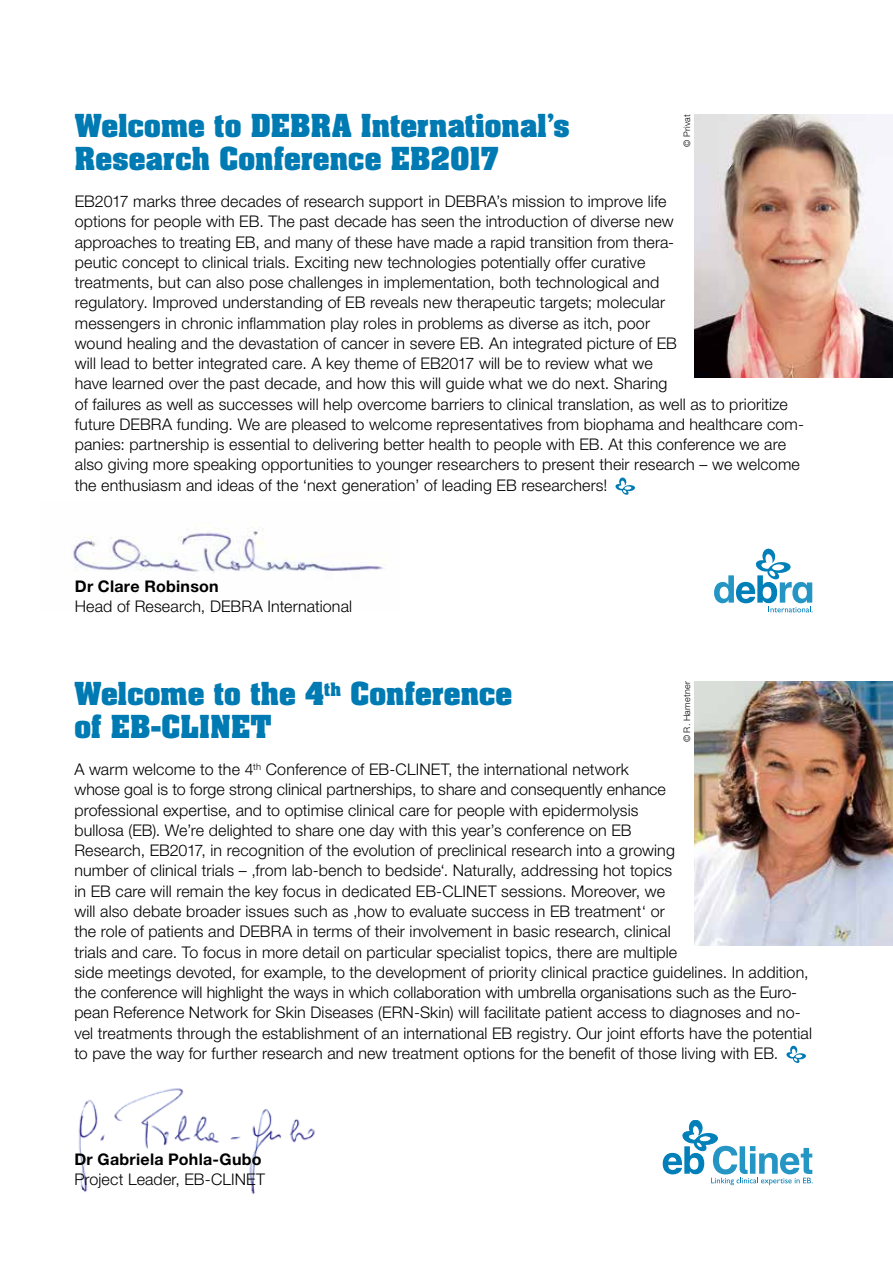
<style>
.page{position:relative;width:893px;height:1263px;background:#fff}
.page>*{position:absolute;margin:0;border:0;box-sizing:border-box;transform-origin:0 0}
.t1{font:700 27px/32.4px "Aachen Std";letter-spacing:.005em;color:#007ab2}
.t2{font:300 16.05px/20.2px "Helvetica Neue LT Pro";letter-spacing:.01em;color:#000}
.t3{font:700 16.05px "Helvetica Neue LT Pro";letter-spacing:.015em;color:#000}
.t4{font:300 9px "Helvetica Neue LT Pro";letter-spacing:.03em;color:#000}
</style>
<div class="page">
<img style="left:73px;top:527px;width:313px;height:46px">
<img style="left:78px;top:1088px;width:237px;height:107px">
<svg style="left:615px;top:477px;width:20px;height:18px"></svg>
<img style="left:694px;top:114px;width:199px;height:264px">
<img style="left:694px;top:681px;width:199px;height:264px">
<svg style="left:663px;top:1120px;width:150px;height:65px"></svg>
<svg style="left:714px;top:549px;width:99px;height:63px"></svg>
<svg style="left:786px;top:1045px;width:20px;height:18px"></svg>
<h1 class="t1" style="left:75px;top:110px;width:496px">Welcome to DEBRA International’s<br>Research Conference EB2017</h1>
<p class="t2" style="left:75px;top:191px;width:731px">EB2017 marks three decades of research support in DEBRA’s mission to improve life<br>options for people with EB. The past decade has seen the introduction of diverse new<br>approaches to treating EB, and many of these have made a rapid transition from thera-<br>peutic concept to clinical trials. Exciting new technologies potentially offer curative<br>treatments, but can also pose challenges in implementation, both technological and<br>regulatory. Improved understanding of EB reveals new therapeutic targets; molecular<br>messengers in chronic inflammation play roles in problems as diverse as itch, poor<br>wound healing and the devastation of cancer in severe EB. An integrated picture of EB<br>will lead to better integrated care. A key theme of EB2017 will be to review what we<br>have learned over the past decade, and how this will guide what we do next. Sharing<br>of failures as well as successes will help overcome barriers to clinical translation, as well as to prioritize future DEBRA funding. We are pleased to welcome representatives from biophama and healthcare com&shy;panies: partnership is essential to delivering better health to people with EB. At this conference we are also giving more speaking opportunities to younger researchers to present their research – we welcome the enthusiasm and ideas of the ‘next generation’ of leading EB researchers!</p>
<p class="t4" style="left:681px;top:147px;width:34px;rotate:-90deg">© Privat</p>
<p class="t3" style="left:75px;top:576px;width:145px">Dr Clare Robinson</p>
<p class="t2" style="left:75px;top:596px;width:279px">Head of Research, DEBRA International</p>
<p class="t4" style="left:681px;top:742px;width:63px;rotate:-90deg">© R. Hametner</p>
<h1 class="t1" style="left:74px;top:678px;width:439px">Welcome to the 4<sup>th</sup> Conference of EB-CLINET</h1>
<p class="t2" style="left:74px;top:759px;width:739px">A warm welcome to the 4<sup>th</sup> Conference of EB-CLINET, the international network<br>whose goal is to forge strong clinical partnerships, to share and consequently enhance<br>professional expertise, and to optimise clinical care for people with epidermolysis<br>bullosa (EB). We’re delighted to share one day with this year’s conference on EB<br>Research, EB2017, in recognition of the evolution of preclinical research into a growing<br>number of clinical trials – ‚from lab-bench to bedside‘. Naturally, addressing hot topics<br>in EB care will remain the key focus in dedicated EB-CLINET sessions. Moreover, we<br>will also debate broader issues such as ‚how to evaluate success in EB treatment‘ or<br>the role of patients and DEBRA in terms of their involvement in basic research, clinical<br>trials and care. To focus in more detail on particular specialist topics, there are multiple<br>side meetings devoted, for example, to the development of priority clinical practice guidelines. In addition, the conference will highlight the ways in which collaboration with umbrella organisations such as the Euro&shy;pean Reference Network for Skin Diseases (ERN-Skin) will facilitate patient access to diagnoses and no&shy;vel treatments through the establishment of an international EB registry. Our joint efforts have the potential to pave the way for further research and new treatment options for the benefit of those living with EB.</p>
<p class="t3" style="left:74px;top:1149px;width:189px">Dr Gabriela Pohla-Gubo</p>
<p class="t2" style="left:74px;top:1169px;width:192px">Project Leader, EB-CLINET</p>
</div>
